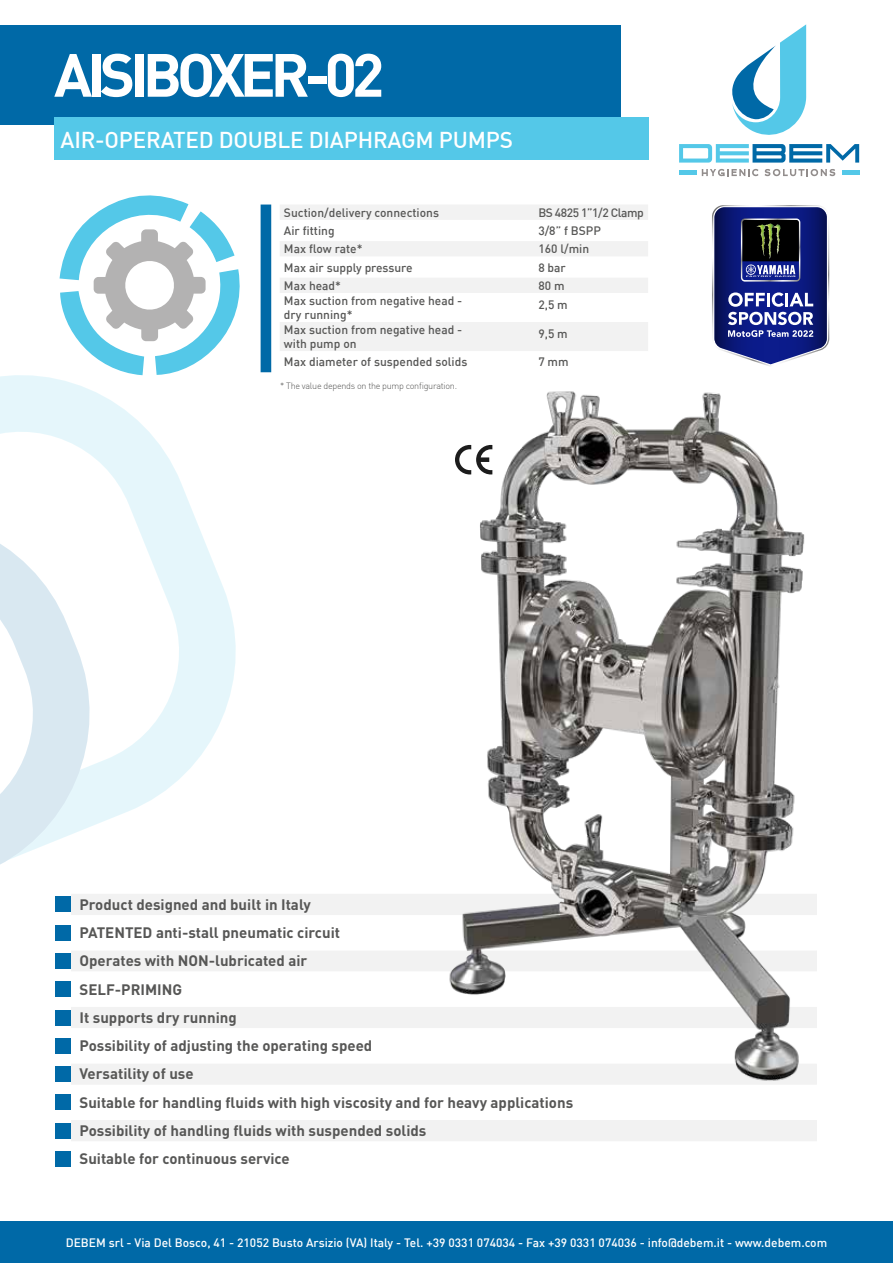
<style>
.page{position:relative;width:893px;height:1263px;background:#fff}
.page>*{position:absolute;margin:0;border:0;box-sizing:border-box;transform-origin:0 0}
.t1{font:700 60px "DIN Pro";letter-spacing:-.09em;color:#fff}
.t2{font:500 22.5px "DIN";letter-spacing:-.01em;color:#fff}
.t3{font:700 15px/28.3px "DIN Pro";color:#575756}
.t4{font:500 12px/13.5px "DIN";color:#575756}
.t5{font:500 12px "DIN";color:#fff}
.t6{font:500 12px "DIN";letter-spacing:-.035em;color:#575756}
.t7{font:300 9px "DIN";letter-spacing:-.03em;color:#575756}
</style>
<div class="page">
<div style="left:0;top:25px;width:621px;height:100px;background:#0069a7"></div>
<div style="left:54px;top:117px;width:594px;height:43px;background:#54c8e8"></div>
<svg style="left:679px;top:24px;width:180px;height:139px"></svg>
<svg style="left:702px;top:169px;width:56px;height:7px"></svg>
<svg style="left:765px;top:169px;width:70px;height:7px"></svg>
<div style="left:679px;top:170px;width:17px;height:5px;background:#54c8e8"></div>
<div style="left:842px;top:170px;width:17px;height:5px;background:#54c8e8"></div>
<div style="left:0;top:1221px;width:893px;height:42px;background:#0069a7"></div>
<svg style="left:0;top:340px;width:272px;height:458px"></svg>
<svg style="left:0;top:481px;width:154px;height:460px"></svg>
<svg style="left:59px;top:195px;width:188px;height:181px"></svg>
<svg style="left:712px;top:205px;width:117px;height:161px;background:#3f4885"></svg>
<svg style="left:71px;top:894px;width:746px;height:247px;fill:#f2f2f2"></svg>
<svg style="left:71px;top:915px;width:746px;height:148px"></svg>
<div style="left:55px;top:896px;width:16px;height:16px;background:#0069a7"></div>
<div style="left:55px;top:925px;width:16px;height:15px;background:#0069a7"></div>
<div style="left:55px;top:953px;width:16px;height:16px;background:#0069a7"></div>
<div style="left:55px;top:981px;width:16px;height:16px;background:#0069a7"></div>
<div style="left:55px;top:1010px;width:16px;height:15px;background:#0069a7"></div>
<div style="left:55px;top:1038px;width:16px;height:16px;background:#0069a7"></div>
<div style="left:55px;top:1066px;width:16px;height:16px;background:#0069a7"></div>
<div style="left:55px;top:1094px;width:16px;height:16px;background:#0069a7"></div>
<div style="left:55px;top:1123px;width:16px;height:15px;background:#0069a7"></div>
<div style="left:55px;top:1151px;width:16px;height:16px;background:#0069a7"></div>
<div style="left:261px;top:205px;width:10px;height:167px;background:#0069a7"></div>
<svg style="left:280px;top:205px;width:368px;height:146px;fill:#f3f3f3"></svg>
<img style="left:439px;top:391px;width:377px;height:696px">
<h1 class="t1" style="left:54px;top:25px;width:332px">AISIBOXER-02</h1>
<h2 class="t2" style="left:60px;top:125px;width:454px">AIR-OPERATED DOUBLE DIAPHRAGM PUMPS</h2>
<p class="t4" style="left:284px;top:205px;width:157px">Suction/delivery connections</p>
<p class="t6" style="left:538px;top:205px;width:107px">BS 4825 1”1/2 Clamp</p>
<p class="t4" style="left:284px;top:223px;width:52px">Air fitting</p>
<p class="t4" style="left:538px;top:223px;width:64px">3/8” f BSPP</p>
<p class="t4" style="left:284px;top:242px;width:80px">Max flow rate*</p>
<p class="t4" style="left:538px;top:242px;width:52px">160 l/min</p>
<p class="t4" style="left:284px;top:260px;width:130px">Max air supply pressure</p>
<p class="t4" style="left:538px;top:260px;width:29px">8 bar</p>
<p class="t4" style="left:284px;top:278px;width:59px">Max head*</p>
<p class="t4" style="left:538px;top:278px;width:28px">80 m</p>
<p class="t4" style="left:284px;top:294px;width:180px">Max suction from negative head - dry running*</p>
<p class="t4" style="left:538px;top:298px;width:31px">2,5 m</p>
<p class="t4" style="left:284px;top:323px;width:180px">Max suction from negative head - with pump on</p>
<p class="t4" style="left:538px;top:327px;width:31px">9,5 m</p>
<p class="t4" style="left:284px;top:355px;width:185px">Max diameter of suspended solids</p>
<p class="t4" style="left:538px;top:355px;width:32px">7 mm</p>
<p class="t7" style="left:280px;top:381px;width:178px">* The value depends on the pump configuration.</p>
<p class="t3" style="left:80px;top:888px;width:495px">Product designed and built in Italy<br>PATENTED anti-stall pneumatic circuit<br>Operates with NON-lubricated air<br>SELF-PRIMING<br>It supports dry running<br>Possibility of adjusting the operating speed<br>Versatility of use<br>Suitable for handling fluids with high viscosity and for heavy applications Possibility of handling fluids with suspended solids<br>Suitable for continuous service</p>
<p class="t5" style="left:66px;top:1235px;width:763px">DEBEM srl - Via Del Bosco, 41 - 21052 Busto Arsizio (VA) Italy - Tel. +39 0331 074034 - Fax +39 0331 074036 - info@debem.it - www.debem.com</p>
</div>
